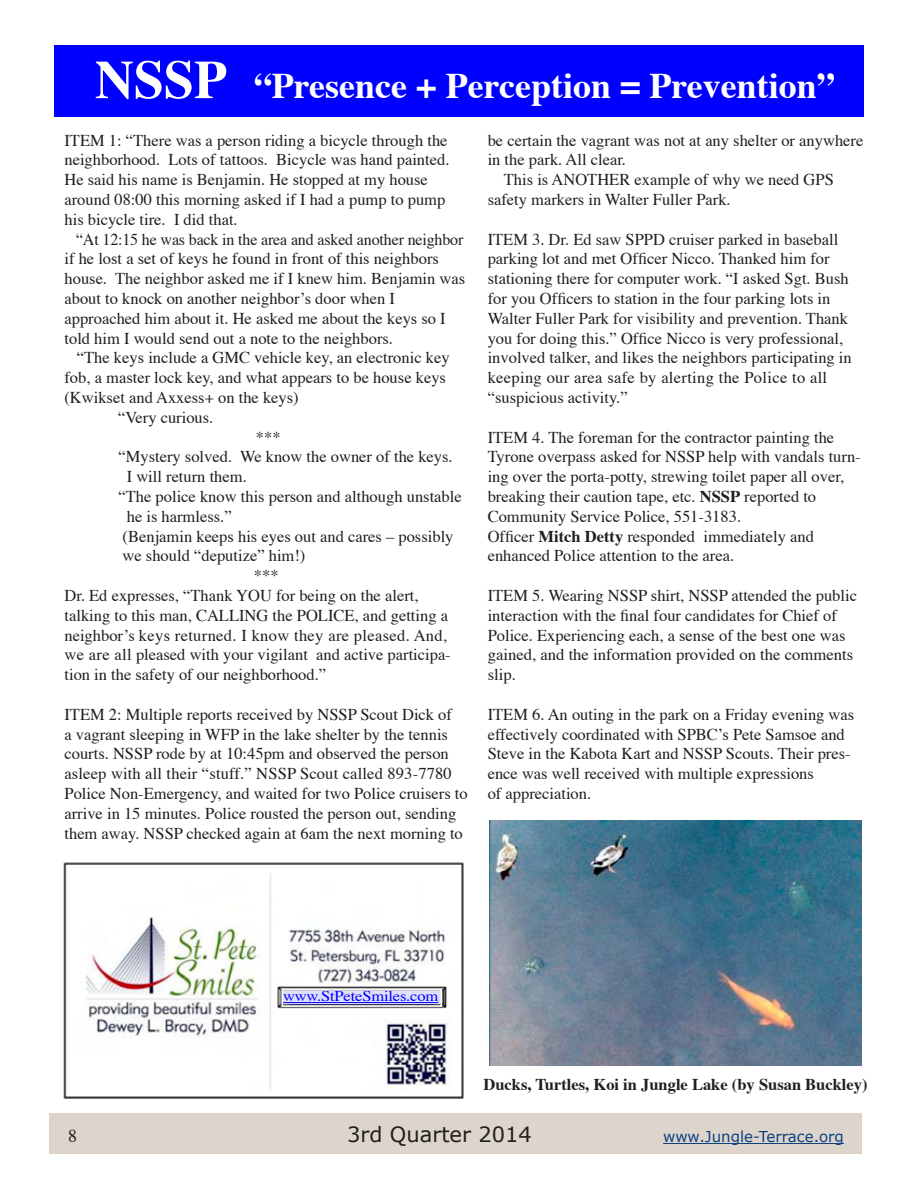
<style>
.page{position:relative;width:918px;height:1188px;background:#fff}
.page>*{position:absolute;margin:0;border:0;box-sizing:border-box;transform-origin:0 0}
.t1{font:700 36px "Times";color:#fff}
.t2{font:21px "Verdana";color:#201e1f}
.t3{font:18px "Times";color:#201e1f}
.t4{font:16.5px/19.8px "Times";color:#201e1f}
.t5{font:16.5px "Times";letter-spacing:.02em;color:#201e1f}
.t6{font:700 16.5px "Times";color:#201e1f}
.t7{font:15px "Verdana";color:#0d407f}
.t8{font:14.85px "Times";letter-spacing:-.01em;color:#00f;scale:1.11 1}
.s1{font-size:54px}
.s2{font-weight:700}
</style>
<div class="page">
<div style="left:50px;top:1114px;width:812px;height:40px;background:#ddd5cc"></div>
<hr style="left:663px;top:1143px;width:181px;height:1px;background:#0d407f">
<div style="left:54px;top:46px;width:810px;height:70px;background:#00f"></div>
<img style="left:63px;top:862px;width:401px;height:237px">
<div style="left:282px;top:991px;width:158px;height:13px;background:#dedeff"></div>
<hr style="left:283px;top:1002px;width:155px;height:1px;background:#00f">
<div style="left:282px;top:989px;width:160px;height:18px;border:2px solid #fff"></div>
<img style="left:489px;top:820px;width:373px;height:246px">
<h1 class="t1" style="left:95px;top:52px;width:741px"><span class="s1">NSSP</span> “Presence + Perception = Prevention”</h1>
<p class="t4" style="left:64px;top:129px;width:386px">ITEM 1: “There was a person riding a bicycle through the neighborhood. Lots of tattoos. Bicycle was hand painted.<br>He said his name is Benjamin. He stopped at my house around 08:00 this morning asked if I had a pump to pump his bicycle tire. I did that.</p>
<p class="t4" style="left:64px;top:228px;width:402px;text-indent:12px">“At 12:15 he was back in the area and asked another neighbor if he lost a set of keys he found in front of this neighbors house. The neighbor asked me if I knew him. Benjamin was about to knock on another neighbor’s door when I approached him about it. He asked me about the keys so I told him I would send out a note to the neighbors.</p>
<p class="t4" style="left:77px;top:347px;width:374px">“The keys include a GMC vehicle key, an electronic key</p>
<p class="t4" style="left:64px;top:366px;width:383px">fob, a master lock key, and what appears to be house keys</p>
<p class="t4" style="left:64px;top:386px;width:236px">(Kwikset and Axxess+ on the keys)</p>
<p class="t4" style="left:118px;top:406px;width:97px">“Very curious.</p>
<p class="t4" style="left:256px;top:426px;width:26px">***</p>
<p class="t4" style="left:119px;top:446px;width:336px">“Mystery solved. We know the owner of the keys.</p>
<p class="t4" style="left:127px;top:465px;width:122px">I will return them.</p>
<p class="t4" style="left:119px;top:485px;width:345px">“The police know this person and although unstable</p>
<p class="t4" style="left:127px;top:505px;width:106px">he is harmless.”</p>
<p class="t4" style="left:123px;top:525px;width:332px">(Benjamin keeps his eyes out and cares – possibly</p>
<p class="t4" style="left:123px;top:545px;width:184px">we should “deputize” him!)</p>
<p class="t4" style="left:254px;top:564px;width:26px">***</p>
<p class="t4" style="left:64px;top:584px;width:356px">Dr. Ed expresses, “Thank YOU for being on the alert,</p>
<p class="t4" style="left:64px;top:604px;width:385px">talking to this man, CALLING the POLICE, and getting a</p>
<p class="t5" style="left:64px;top:620px;width:384px">neighbor’s keys returned. I know they are pleased. And,</p>
<p class="t4" style="left:64px;top:644px;width:388px">we are all pleased with your vigilant and active participa-</p>
<p class="t4" style="left:64px;top:663px;width:263px">tion in the safety of our neighborhood.”</p>
<p class="t4" style="left:64px;top:703px;width:405px">ITEM 2: Multiple reports received by NSSP Scout Dick of<br>a vagrant sleeping in WFP in the lake shelter by the tennis courts. NSSP rode by at 10:45pm and observed the person asleep with all their “stuff.” NSSP Scout called 893-7780<br>Police Non-Emergency, and waited for two Police cruisers to arrive in 15 minutes. Police rousted the person out, sending them away. NSSP checked again at 6am the next morning to</p>
<p class="t4" style="left:488px;top:129px;width:377px">be certain the vagrant was not at any shelter or anywhere</p>
<p class="t4" style="left:488px;top:149px;width:140px">in the park. All clear.</p>
<p class="t4" style="left:504px;top:168px;width:331px">This is ANOTHER example of why we need GPS</p>
<p class="t4" style="left:488px;top:188px;width:245px">safety markers in Walter Fuller Park.</p>
<p class="t4" style="left:488px;top:228px;width:366px">ITEM 3. Dr. Ed saw SPPD cruiser parked in baseball parking lot and met Officer Nicco. Thanked him for stationing there for computer work. “I asked Sgt. Bush for you Officers to station in the four parking lots in Walter Fuller Park for visibility and prevention. Thank you for doing this.” Office Nicco is very professional, involved talker, and likes the neighbors participating in keeping our area safe by alerting the Police to all “suspicious activity.”</p>
<p class="t4" style="left:488px;top:426px;width:375px">ITEM 4. The foreman for the contractor painting the Tyrone overpass asked for NSSP help with vandals turn&shy;ing over the porta-potty, strewing toilet paper all over, breaking their caution tape, etc. <span class="s2">NSSP</span> reported to Community Service Police, 551-3183.<br>Officer <span class="s2">Mitch Detty</span> responded immediately and enhanced Police attention to the area.</p>
<p class="t4" style="left:488px;top:584px;width:371px">ITEM 5. Wearing NSSP shirt, NSSP attended the public interaction with the final four candidates for Chief of Police. Experiencing each, a sense of the best one was gained, and the information provided on the comments slip.</p>
<p class="t4" style="left:488px;top:703px;width:368px">ITEM 6. An outing in the park on a Friday evening was effectively coordinated with SPBC’s Pete Samsoe and Steve in the Kabota Kart and NSSP Scouts. Their pres&shy;ence was well received with multiple expressions<br>of appreciation.</p>
<p class="t8" style="left:283px;top:983px;width:141px">www.StPeteSmiles.com</p>
<p class="t6" style="left:483px;top:1069px;width:386px">Ducks, Turtles, Koi in Jungle Lake (by Susan Buckley)</p>
<p class="t3" style="left:68px;top:1119px;width:10px">8</p>
<p class="t2" style="left:347px;top:1121px;width:186px">3rd Quarter 2014</p>
<p class="t7" style="left:663px;top:1127px;width:182px">www.Jungle-Terrace.org</p>
</div>
